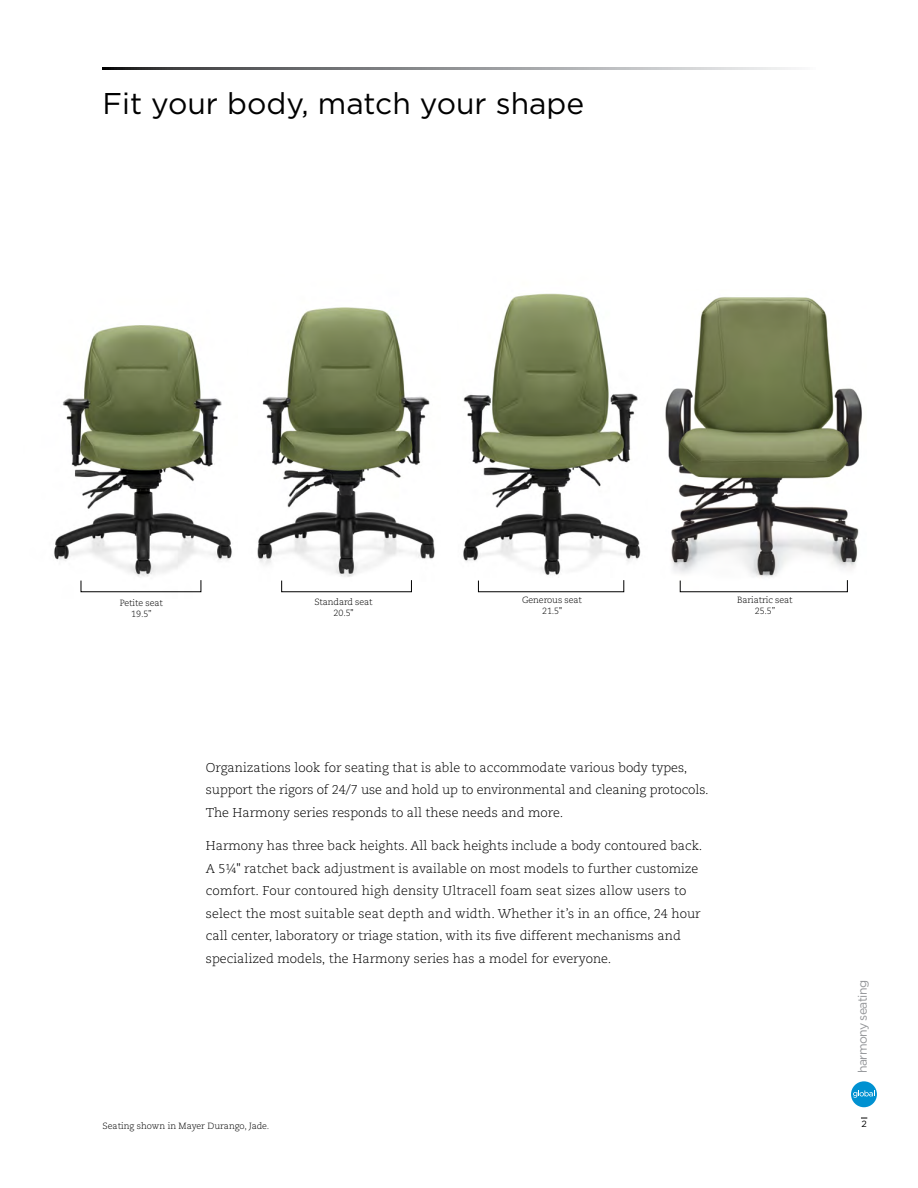
<style>
.page{position:relative;width:918px;height:1188px;background:#fff}
.page>*{position:absolute;margin:0;border:0;box-sizing:border-box;transform-origin:0 0}
.t1{font:30px "Gotham";color:#000}
.t2{font:300 12.75px/22.5px "Caecilia LT Std";color:#000}
.t3{font:12.3px "Gotham";letter-spacing:-.05em;color:#939598}
.t4{font:300 9px/10.8px "Caecilia LT Std";letter-spacing:-.015em;color:#000;text-align:center}
.t5{font:9px "Gotham";color:#000}
</style>
<div class="page">
<div style="left:851px;top:1081px;width:26px;height:26px;background:#0091d1;border-radius:50%"></div>
<svg style="left:853px;top:1090px;width:22px;height:8px"></svg>
<svg style="left:103px;top:68px;width:693px;height:1px"></svg>
<img style="left:54px;top:325px;width:178px;height:268px">
<img style="left:257px;top:307px;width:178px;height:286px">
<img style="left:463px;top:293px;width:178px;height:300px">
<img style="left:665px;top:297px;width:197px;height:293px">
<h1 class="t1" style="left:103px;top:84px;width:483px">Fit your body, match your shape</h1>
<p class="t4" style="left:120px;top:598px;width:45px">Petite seat<br>19.5”</p>
<p class="t4" style="left:522px;top:595px;width:61px">Generous seat<br>21.5"</p>
<p class="t4" style="left:737px;top:595px;width:57px">Bariatric seat<br>25.5”</p>
<p class="t4" style="left:315px;top:596px;width:60px">Standard seat<br>20.5"</p>
<p class="t2" style="left:206px;top:756px;width:504px">Organizations look for seating that is able to accommodate various body types, support the rigors of 24/7 use and hold up to environmental and cleaning protocols.<br>The Harmony series responds to all these needs and more.</p>
<p class="t2" style="left:206px;top:835px;width:498px">Harmony has three back heights. All back heights include a body contoured back.<br>A 5¼" ratchet back adjustment is available on most models to further customize comfort. Four contoured high density Ultracell foam seat sizes allow users to select the most suitable seat depth and width. Whether it’s in an office, 24 hour call center, laboratory or triage station, with its five different mechanisms and specialized models, the Harmony series has a model for everyone.</p>
<p class="t4" style="left:103px;top:1120px;width:168px">Seating shown in Mayer Durango, Jade.</p>
<p class="t3" style="left:854px;top:1073px;width:95px;rotate:-90deg">harmony seating</p>
<p class="t5" style="left:861px;top:1119px;width:7px">2</p>
</div>
